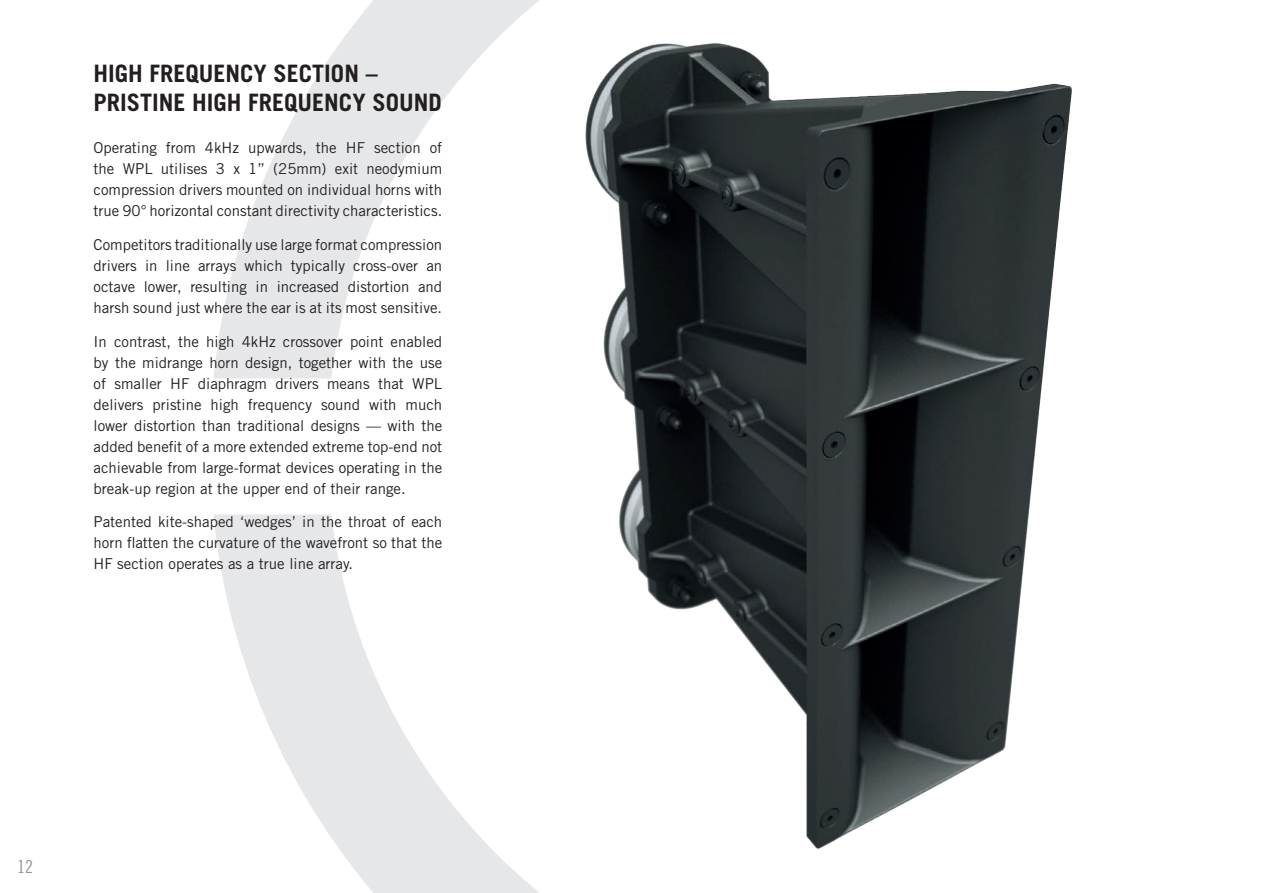
<style>
.page{position:relative;width:1263px;height:893px;background:#fff}
.page>*{position:absolute;margin:0;border:0;box-sizing:border-box;transform-origin:0 0}
.t1{font:700 24px/28.8px "Trade Gothic";color:#231f20}
.t2{font:18px "Trade Gothic Cond Eighteen";color:#939598}
.t3{font:15px/21px "Trade Gothic";color:#231f20;text-align:justify}
</style>
<div class="page">
<svg style="left:213px;top:0;width:326px;height:379px;fill:#e6e7e9"></svg>
<svg style="left:213px;top:514px;width:326px;height:379px;fill:#e6e7e9"></svg>
<img style="left:387px;top:25px;width:685px;height:845px">
<h1 class="t1" style="left:94px;top:59px;width:350px">HIGH FREQUENCY SECTION –<br>PRISTINE HIGH FREQUENCY SOUND</h1>
<p class="t3" style="left:94px;top:137px;width:350px">Operating from 4kHz upwards, the HF section of the WPL utilises 3 x 1” (25mm) exit neodymium compression drivers mounted on individual horns with true 90° horizontal constant directivity characteristics.</p>
<p class="t3" style="left:94px;top:234px;width:350px">Competitors traditionally use large format compression drivers in line arrays which typically cross-over an octave lower, resulting in increased distortion and harsh sound just where the ear is at its most sensitive.</p>
<p class="t3" style="left:94px;top:330px;width:350px">In contrast, the high 4kHz crossover point enabled by the midrange horn design, together with the use of smaller HF diaphragm drivers means that WPL delivers pristine high frequency sound with much lower distortion than traditional designs — with the added benefit of a more extended extreme top-end not achievable from large-format devices operating in the break-up region at the upper end of their range.</p>
<p class="t3" style="left:94px;top:511px;width:350px">Patented kite-shaped ‘wedges’ in the throat of each horn flatten the curvature of the wavefront so that the HF section operates as a true line array.</p>
<p class="t2" style="left:17px;top:856px;width:17px">12</p>
</div>
